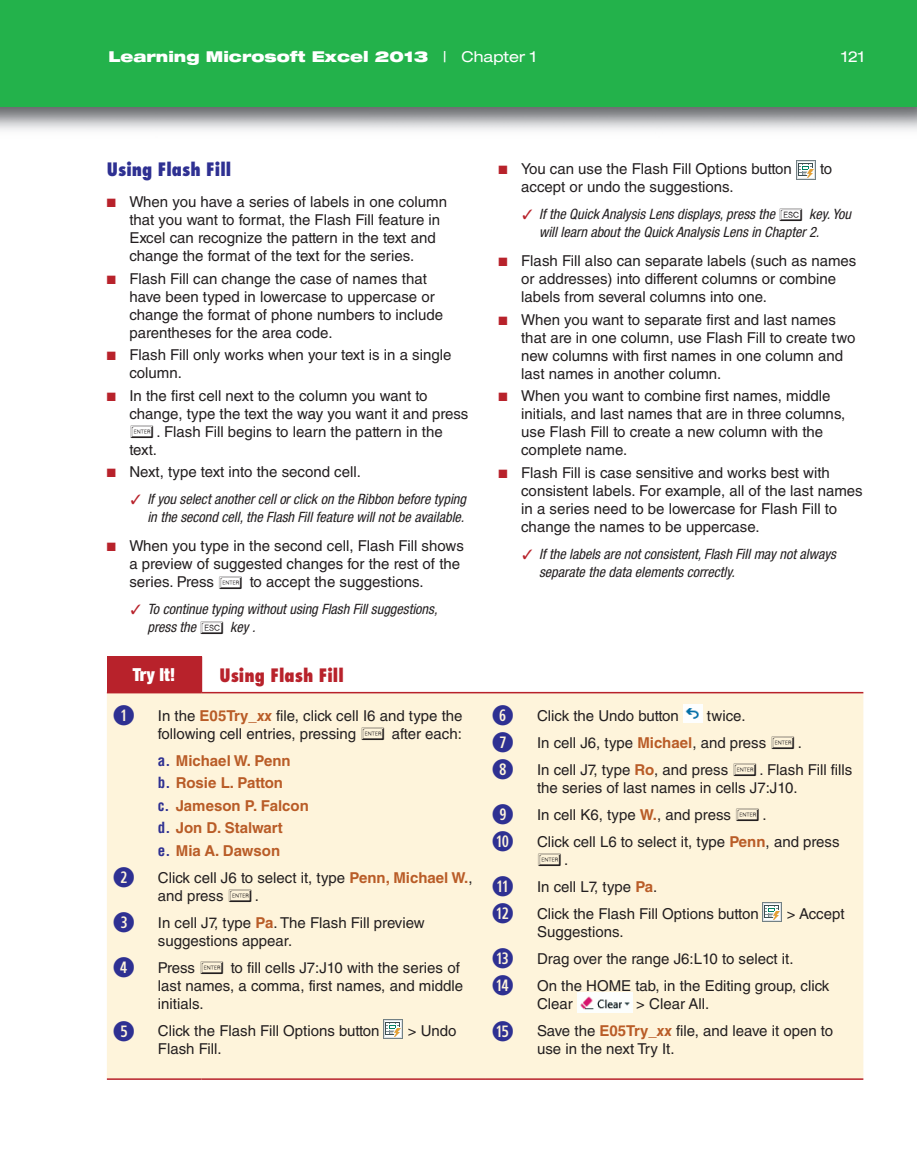
<style>
.page{position:relative;width:917px;height:1174px;background:#fff}
.page>*{position:absolute;margin:0;border:0;box-sizing:border-box;transform-origin:0 0}
.t1{font:700 27px "Combi Numerals";color:#2e3092}
.t2{font:800 condensed 18px "Futura Std";color:#2e3092}
.t3{font:800 condensed 18px "Futura Std";color:#b8222b}
.t4{font:900 condensed 18px "Helvetica Neue LT Std";color:#fff}
.t5{font:15px/18px "Helvetica LT Std";color:#231f20}
.t6{font:700 15px/22.5px "Helvetica LT Std";color:#b95c27}
.t7{font:900 expanded 15px "Helvetica Neue LT Std";color:#fff}
.t8{font:expanded 15px "Helvetica Neue LT Std";color:#fff}
.t9{font:15px "Keycaps";color:#231f20}
.t10{font:italic condensed 14.25px/18px "Helvetica Neue LT Std";color:#231f20}
.s1{font-weight:400}
.s2{color:#b8222b}
.s3{font-family:"Keycaps"}
.s4{font-family:"Keycaps";font-style:normal;font-stretch:normal;font-size:15px}
.s5{font-family:"Combi Numerals";font-weight:700;font-size:27px;color:#2e3092}
.s6{font-weight:700;color:#b95c27}
.s7{font-weight:700;font-style:italic;color:#b95c27}
.s8{font-stretch:condensed;color:#2e3092}
.s9{font-family:"Helvetica LT Std"}
</style>
<div class="page">
<div style="left:0;top:0;width:916px;height:107px;background:#23b24b"></div>
<img style="left:796px;top:161px;width:19px;height:19px">
<div style="left:107px;top:656px;width:94px;height:36px;background:#b8222b"></div>
<div style="left:107px;top:693px;width:756px;height:385px;background:#fef4db"></div>
<hr style="left:107px;top:692px;width:94px;height:1px;background:#b8222b">
<hr style="left:201px;top:656px;width:1px;height:36px;background:#b8222b">
<hr style="left:201px;top:692px;width:285px;height:1px;background:#b8222b">
<hr style="left:486px;top:692px;width:377px;height:1px;background:#b8222b">
<hr style="left:107px;top:1078px;width:94px;height:1px;background:#b8222b">
<hr style="left:201px;top:1078px;width:285px;height:1px;background:#b8222b">
<hr style="left:486px;top:1078px;width:377px;height:1px;background:#b8222b">
<img style="left:384px;top:1019px;width:18px;height:19px">
<img style="left:683px;top:704px;width:19px;height:18px">
<img style="left:762px;top:902px;width:19px;height:19px">
<img style="left:577px;top:992px;width:55px;height:20px">
<p class="t7" style="left:108px;top:47px;width:430px">Learning Microsoft Excel 2013 <span class="s1">| Chapter 1</span></p>
<p class="t8" style="left:841px;top:48px;width:25px">121</p>
<p class="t2" style="left:107px;top:158px;width:126px">Using Flash Fill</p>
<p class="t5" style="left:129px;top:193px;width:319px;text-indent:-22px"><span class="s2">■</span> When you have a series of labels in one column that you want to format, the Flash Fill feature in Excel can recognize the pattern in the text and change the format of the text for the series.</p>
<p class="t5" style="left:129px;top:269px;width:315px;text-indent:-22px"><span class="s2">■</span> Flash Fill can change the case of names that have been typed in lowercase to uppercase or change the format of phone numbers to include parentheses for the area code.</p>
<p class="t5" style="left:129px;top:346px;width:323px;text-indent:-22px"><span class="s2">■</span> Flash Fill only works when your text is in a single column.</p>
<p class="t5" style="left:129px;top:386px;width:340px;text-indent:-22px"><span class="s2">■</span> In the first cell next to the column you want to change, type the text the way you want it and press <span class="s3">E</span>. Flash Fill begins to learn the pattern in the text.</p>
<p class="t5" style="left:107px;top:463px;width:255px"><span class="s2">■</span> Next, type text into the second cell.</p>
<p class="t10" style="left:131px;top:490px;width:337px;text-align:right"><span class="s2">✓</span> If you select another cell or click on the Ribbon before typing in the second cell, the Flash Fill feature will not be available.</p>
<p class="t5" style="left:129px;top:536px;width:336px;text-indent:-22px"><span class="s2">■</span> When you type in the second cell, Flash Fill shows a preview of suggested changes for the rest of the series. Press <span class="s3">E</span> to accept the suggestions.</p>
<p class="t10" style="left:147px;top:600px;width:291px;text-indent:-17px"><span class="s2">✓</span> To continue typing without using Flash Fill suggestions, press the <span class="s4">^</span> key .</p>
<p class="t4" style="left:133px;top:663px;width:44px">Try It!</p>
<p class="t3" style="left:219px;top:664px;width:126px">Using Flash Fill</p>
<p class="t5" style="left:113px;top:706px;width:351px;text-align:right"><span class="s5">Q</span> In the <span class="s6">E05Try_</span><span class="s7">xx</span> file, click cell I6 and type the following cell entries, pressing <span class="s3">E</span> after each:</p>
<p class="t6" style="left:158px;top:749px;width:152px"><span class="s8">a.</span> Michael W. Penn<br><span class="s8">b.</span> Rosie L. Patton<br><span class="s8">c.</span> Jameson P. Falcon <span class="s8">d.</span> Jon D. Stalwart<br><span class="s8">e.</span> Mia A. Dawson</p>
<p class="t5" style="left:158px;top:868px;width:316px;text-indent:-45px"><span class="s5">W</span> Click cell J6 to select it, type <span class="s6">Penn, Michael W.</span>, and press <span class="s3">E</span>.</p>
<p class="t5" style="left:158px;top:913px;width:268px;text-indent:-45px"><span class="s5">E</span> In cell J7, type <span class="s6">Pa</span>. The Flash Fill preview suggestions appear.</p>
<p class="t5" style="left:158px;top:958px;width:306px;text-indent:-45px"><span class="s5">R</span> Press <span class="s3">E</span> to fill cells J7:J10 with the series of last names, a comma, first names, and middle initials.</p>
<p class="t5" style="left:113px;top:1021px;width:268px"><span class="s5">T</span> Click the Flash Fill Options button</p>
<p class="t5" style="left:407px;top:1021px;width:50px">&gt; Undo</p>
<p class="t5" style="left:158px;top:1039px;width:65px">Flash Fill.</p>
<p class="t5" style="left:498px;top:160px;width:295px"><span class="s2">■</span> You can use the Flash Fill Options button</p>
<p class="t5" style="left:820px;top:160px;width:14px">to</p>
<p class="t5" style="left:521px;top:178px;width:214px">accept or undo the suggestions.</p>
<p class="t10" style="left:539px;top:206px;width:313px;text-indent:-17px"><span class="s2">✓</span> If the Quick Analysis Lens displays, press the <span class="s4">^</span> key. You will learn about the Quick Analysis Lens in Chapter 2.</p>
<p class="t5" style="left:521px;top:252px;width:337px;text-indent:-22px"><span class="s2">■</span> Flash Fill also can separate labels (such as names or addresses) into different columns or combine labels from several columns into one.</p>
<p class="t5" style="left:521px;top:310px;width:336px;text-indent:-22px"><span class="s2">■</span> When you want to separate first and last names that are in one column, use Flash Fill to create two new columns with first names in one column and last names in another column.</p>
<p class="t5" style="left:521px;top:387px;width:326px;text-indent:-22px"><span class="s2">■</span> When you want to combine first names, middle initials, and last names that are in three columns, use Flash Fill to create a new column with the complete name.</p>
<p class="t5" style="left:521px;top:463px;width:343px;text-indent:-22px"><span class="s2">■</span> Flash Fill is case sensitive and works best with consistent labels. For example, all of the last names in a series need to be lowercase for Flash Fill to change the names to be uppercase.</p>
<p class="t10" style="left:539px;top:545px;width:298px;text-indent:-17px"><span class="s2">✓</span> If the labels are not consistent, Flash Fill may not always separate the data elements correctly.</p>
<p class="t5" style="left:492px;top:706px;width:188px"><span class="s5">Y</span> Click the Undo button</p>
<p class="t5" style="left:492px;top:702px;width:362px;line-height:27px;text-indent:215px">twice.<br><span class="s5">U</span> In cell J6, type <span class="s6">Michael</span>, and press <span class="s3">E</span>.<br><span class="s5">I</span> In cell J7, type <span class="s6">Ro</span>, and press <span class="s3">E</span>. Flash Fill fills</p>
<p class="t5" style="left:492px;top:774px;width:349px;line-height:27px;text-indent:45px">the series of last names in cells J7:J10.<br><span class="s5">O</span> In cell K6, type <span class="s6">W.</span>, and press <span class="s3">E</span>.<br><span class="s5">A</span> Click cell L6 to select it, type <span class="s6">Penn</span>, and press</p>
<p class="t9" style="left:537px;top:851px;width:33px">E<span class="s9">.</span></p>
<p class="t5" style="left:492px;top:873px;width:268px;line-height:27px"><span class="s5">S</span> In cell L7, type <span class="s6">Pa</span>.<br><span class="s5">D</span> Click the Flash Fill Options button</p>
<p class="t5" style="left:786px;top:904px;width:59px">&gt; Accept</p>
<p class="t5" style="left:492px;top:918px;width:339px;line-height:27px;text-indent:45px">Suggestions.<br><span class="s5">F</span> Drag over the range J6:L10 to select it.<br><span class="s5">G</span> On the HOME tab, in the Editing group, click</p>
<p class="t5" style="left:537px;top:994px;width:37px">Clear</p>
<p class="t5" style="left:636px;top:994px;width:75px">&gt; Clear All.</p>
<h1 class="t1" style="left:492px;top:1020px;width:24px">H</h1>
<p class="t5" style="left:537px;top:1021px;width:297px">Save the <span class="s6">E05Try_</span><span class="s7">xx</span> file, and leave it open to use in the next Try It.</p>
</div>
